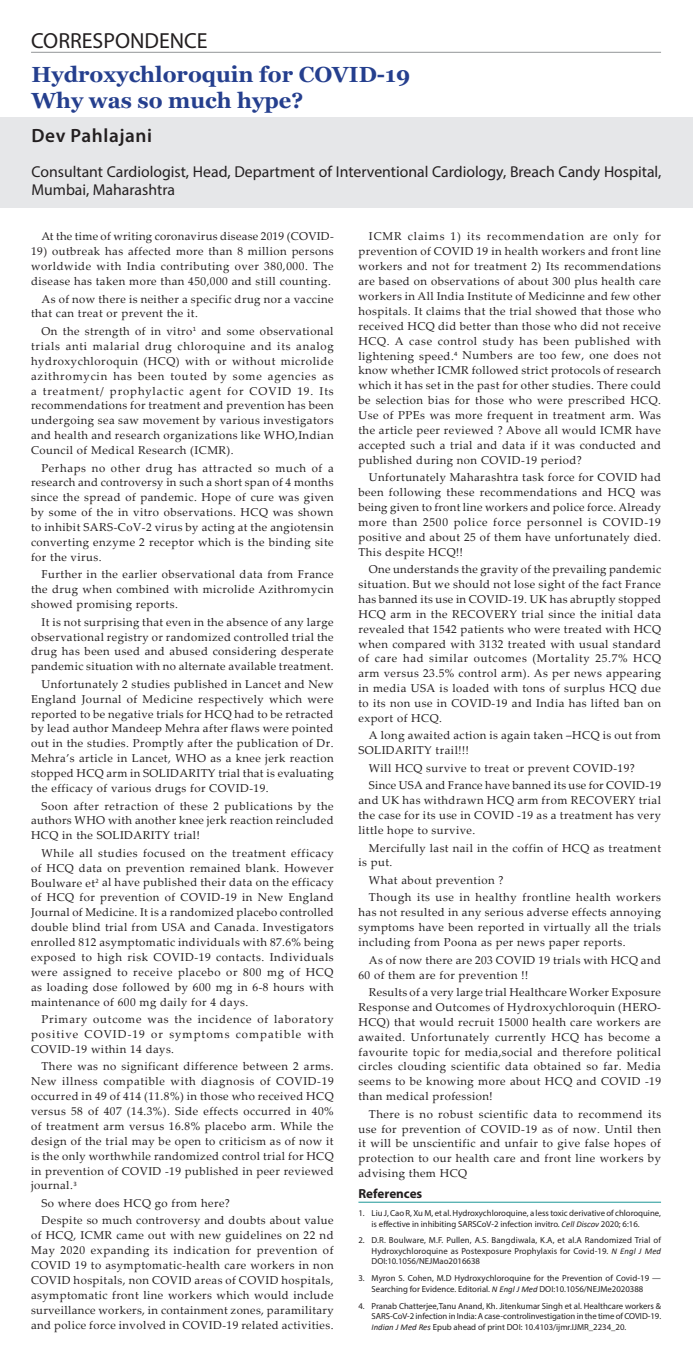
<style>
.page{position:relative;width:693px;height:1355px;background:#fff}
.page>*{position:absolute;margin:0;border:0;box-sizing:border-box;transform-origin:0 0}
.t1{font:700 21.88px/26.2px "Georgia";color:#253f8e}
.t2{font:21.88px "Myriad Pro";color:#231f20}
.t3{font:600 19.25px "Myriad Pro";letter-spacing:.03em;color:#231f20}
.t4{font:15.75px/18.9px "Myriad Pro";color:#231f20}
.t5{font:700 13.12px "Myriad Pro";color:#231f20}
.t6{font:11.38px/14.9px "Palatino Linotype";letter-spacing:.04em;color:#231f20;text-align:justify}
.t7{font:8.75px/10.5px "Myriad Pro";color:#231f20;text-align:justify}
.s1{font-family:"Calibri";font-style:italic}
</style>
<div class="page">
<hr style="left:358px;top:1201px;width:303px;height:1px;background:#1c9696">
<div style="left:0;top:117px;width:693px;height:91px;background:#e6e7e9"></div>
<hr style="left:31px;top:52px;width:630px;height:1px;background:#939598">
<h1 class="t2" style="left:31px;top:27px;width:178px">CORRESPONDENCE</h1>
<h1 class="t1" style="left:32px;top:61px;width:380px">Hydroxychloroquin for COVID-19<br>Why was so much hype?</h1>
<h2 class="t3" style="left:32px;top:123px;width:122px">Dev Pahlajani</h2>
<h3 class="t4" style="left:32px;top:162px;width:631px">Consultant Cardiologist, Head, Department of Interventional Cardiology, Breach Candy Hospital,<br>Mumbai, Maharashtra</h3>
<p class="t6" style="left:42px;top:229px;width:294px">At the time of writing coronavirus disease 2019 (COVID-</p>
<p class="t6" style="left:31px;top:243px;width:304px">19) outbreak has affected more than 8 million persons worldwide with India contributing over 380,000. The disease has taken more than 450,000 and still counting.</p>
<p class="t6" style="left:31px;top:291px;width:304px;text-indent:10px">As of now there is neither a specific drug nor a vaccine that can treat or prevent the it.</p>
<p class="t6" style="left:31px;top:323px;width:304px;text-indent:10px">On the strength of in vitro<sup>1</sup> and some observational trials anti malarial drug chloroquine and its analog hydroxychloroquin (HCQ) with or without microlide azithromycin has been touted by some agencies as a treatment/ prophylactic agent for COVID 19. Its recommendations for treatment and prevention has been undergoing sea saw movement by various investigators and health and research organizations like WHO,Indian Council of Medical Research (ICMR).</p>
<p class="t6" style="left:31px;top:460px;width:304px;text-indent:10px">Perhaps no other drug has attracted so much of a research and controversy in such a short span of 4 months since the spread of pandemic. Hope of cure was given by some of the in vitro observations. HCQ was shown to inhibit SARS-CoV-2 virus by acting at the angiotensin converting enzyme 2 receptor which is the binding site for the virus.</p>
<p class="t6" style="left:31px;top:566px;width:304px;text-indent:10px">Further in the earlier observational data from France the drug when combined with microlide Azithromycin showed promising reports.</p>
<p class="t6" style="left:31px;top:614px;width:304px;text-indent:10px">It is not surprising that even in the absence of any large observational registry or randomized controlled trial the drug has been used and abused considering desperate pandemic situation with no alternate available treatment.</p>
<p class="t6" style="left:31px;top:676px;width:304px;text-indent:10px">Unfortunately 2 studies published in Lancet and New England Journal of Medicine respectively which were reported to be negative trials for HCQ had to be retracted by lead author Mandeep Mehra after flaws were pointed out in the studies. Promptly after the publication of Dr.<br>Mehra’s article in Lancet, WHO as a knee jerk reaction stopped HCQ arm in SOLIDARITY trial that is evaluating the efficacy of various drugs for COVID-19.</p>
<p class="t6" style="left:31px;top:797px;width:304px;text-indent:10px">Soon after retraction of these 2 publications by the authors WHO with another knee jerk reaction reincluded HCQ in the SOLIDARITY trial!</p>
<p class="t6" style="left:31px;top:845px;width:304px;text-indent:10px">While all studies focused on the treatment efficacy of HCQ data on prevention remained blank. However Boulware et<sup>2</sup> al have published their data on the efficacy of HCQ for prevention of COVID-19 in New England Journal of Medicine. It is a randomized placebo controlled double blind trial from USA and Canada. Investigators enrolled 812 asymptomatic individuals with 87.6% being exposed to high risk COVID-19 contacts. Individuals were assigned to receive placebo or 800 mg of HCQ as loading dose followed by 600 mg in 6-8 hours with maintenance of 600 mg daily for 4 days.</p>
<p class="t6" style="left:31px;top:1011px;width:304px;text-indent:10px">Primary outcome was the incidence of laboratory positive COVID-19 or symptoms compatible with COVID-19 within 14 days.</p>
<p class="t6" style="left:31px;top:1058px;width:304px;text-indent:10px">There was no significant difference between 2 arms.<br>New illness compatible with diagnosis of COVID-19 occurred in 49 of 414 (11.8%) in those who received HCQ versus 58 of 407 (14.3%). Side effects occurred in 40% of treatment arm versus 16.8% placebo arm. While the design of the trial may be open to criticism as of now it is the only worthwhile randomized control trial for HCQ in prevention of COVID -19 published in peer reviewed journal.<sup>3</sup></p>
<p class="t6" style="left:42px;top:1193px;width:294px;line-height:17.5px">So where does HCQ go from here?<br>Despite so much controversy and doubts about value</p>
<p class="t6" style="left:31px;top:1227px;width:304px">of HCQ, ICMR came out with new guidelines on 22 nd May 2020 expanding its indication for prevention of COVID 19 to asymptomatic-health care workers in non COVID hospitals, non COVID areas of COVID hospitals, asymptomatic front line workers which would include surveillance workers, in containment zones, paramilitary and police force involved in COVID-19 related activities.</p>
<p class="t6" style="left:358px;top:229px;width:304px;text-indent:10px">ICMR claims 1) its recommendation are only for prevention of COVID 19 in health workers and front line workers and not for treatment 2) Its recommendations are based on observations of about 300 plus health care workers in All India Institute of Medicinne and few other hospitals. It claims that the trial showed that those who received HCQ did better than those who did not receive HCQ. A case control study has been published with lightening speed.<sup>4</sup> Numbers are too few, one does not know whether ICMR followed strict protocols of research which it has set in the past for other studies. There could be selection bias for those who were prescribed HCQ.<br>Use of PPEs was more frequent in treatment arm. Was the article peer reviewed ? Above all would ICMR have accepted such a trial and data if it was conducted and published during non COVID-19 period?</p>
<p class="t6" style="left:358px;top:469px;width:304px;text-indent:10px">Unfortunately Maharashtra task force for COVID had been following these recommendations and HCQ was being given to front line workers and police force. Already more than 2500 police force personnel is COVID-19 positive and about 25 of them have unfortunately died.<br>This despite HCQ!!</p>
<p class="t6" style="left:358px;top:561px;width:304px;text-indent:10px">One understands the gravity of the prevailing pandemic situation. But we should not lose sight of the fact France has banned its use in COVID-19. UK has abruptly stopped HCQ arm in the RECOVERY trial since the initial data revealed that 1542 patients who were treated with HCQ when compared with 3132 treated with usual standard of care had similar outcomes (Mortality 25.7% HCQ arm versus 23.5% control arm). As per news appearing in media USA is loaded with tons of surplus HCQ due to its non use in COVID-19 and India has lifted ban on export of HCQ.</p>
<p class="t6" style="left:358px;top:727px;width:304px;text-indent:10px">A long awaited action is again taken –HCQ is out from<br>SOLIDARITY trail!!!</p>
<p class="t6" style="left:369px;top:759px;width:294px;line-height:17.5px">Will HCQ survive to treat or prevent COVID-19?<br>Since USA and France have banned its use for COVID-19</p>
<p class="t6" style="left:358px;top:792px;width:304px">and UK has withdrawn HCQ arm from RECOVERY trial the case for its use in COVID -19 as a treatment has very little hope to survive.</p>
<p class="t6" style="left:358px;top:839px;width:304px;text-indent:10px">Mercifully last nail in the coffin of HCQ as treatment is put.</p>
<p class="t6" style="left:369px;top:871px;width:294px;line-height:17.5px">What about prevention ?<br>Though its use in healthy frontline health workers</p>
<p class="t6" style="left:358px;top:904px;width:304px">has not resulted in any serious adverse effects annoying symptoms have been reported in virtually all the trials including from Poona as per news paper reports.</p>
<p class="t6" style="left:358px;top:952px;width:304px;text-indent:10px">As of now there are 203 COVID 19 trials with HCQ and<br>60 of them are for prevention !!</p>
<p class="t6" style="left:358px;top:984px;width:304px;text-indent:10px">Results of a very large trial Healthcare Worker Exposure Response and Outcomes of Hydroxychloroquin (HERO-HCQ) that would recruit 15000 health care workers are awaited. Unfortunately currently HCQ has become a favourite topic for media,social and therefore political circles clouding scientific data obtained so far. Media seems to be knowing more about HCQ and COVID -19 than medical profession!</p>
<p class="t6" style="left:358px;top:1106px;width:304px;text-indent:10px">There is no robust scientific data to recommend its use for prevention of COVID-19 as of now. Until then it will be unscientific and unfair to give false hopes of protection to our health care and front line workers by advising them HCQ</p>
<p class="t5" style="left:358px;top:1185px;width:65px">References</p>
<p class="t7" style="left:372px;top:1207px;width:291px;text-indent:-13px">1. Liu J, Cao R, Xu M, et al. Hydroxychloroquine, a less toxic derivative of chloroquine, is effective in inhibiting SARSCoV-2 infection invitro. <span class="s1">Cell Discov</span> 2020; 6:16.</p>
<p class="t7" style="left:372px;top:1235px;width:291px;text-indent:-13px">2. D.R. Boulware, M.F. Pullen, A.S. Bangdiwala, K.A, et al.A Randomized Trial of Hydroxychloroquine as Postexposure Prophylaxis for Covid-19. <span class="s1">N Engl J Med </span>DOI:10.1056/NEJMao2016638</p>
<p class="t7" style="left:358px;top:1273px;width:304px;text-align:center">3. Myron S. Cohen, M.D Hydroxychloroquine for the Prevention of Covid-19 —<br>Searching for Evidence. Editorial. <span class="s1">N Engl J Med</span> DOI:10.1056/NEJMe2020388</p>
<p class="t7" style="left:372px;top:1300px;width:291px;text-indent:-13px">4. Pranab Chatterjee,Tanu Anand, Kh. Jitenkumar Singh et al. Healthcare workers &amp; SARS-CoV-2 infection in India: A case-controlinvestigation in the time of COVID-19.<br><span class="s1">Indian J Med Res</span> Epub ahead of print DOI: 10.4103/ijmr.IJMR_2234_20.</p>
</div>
